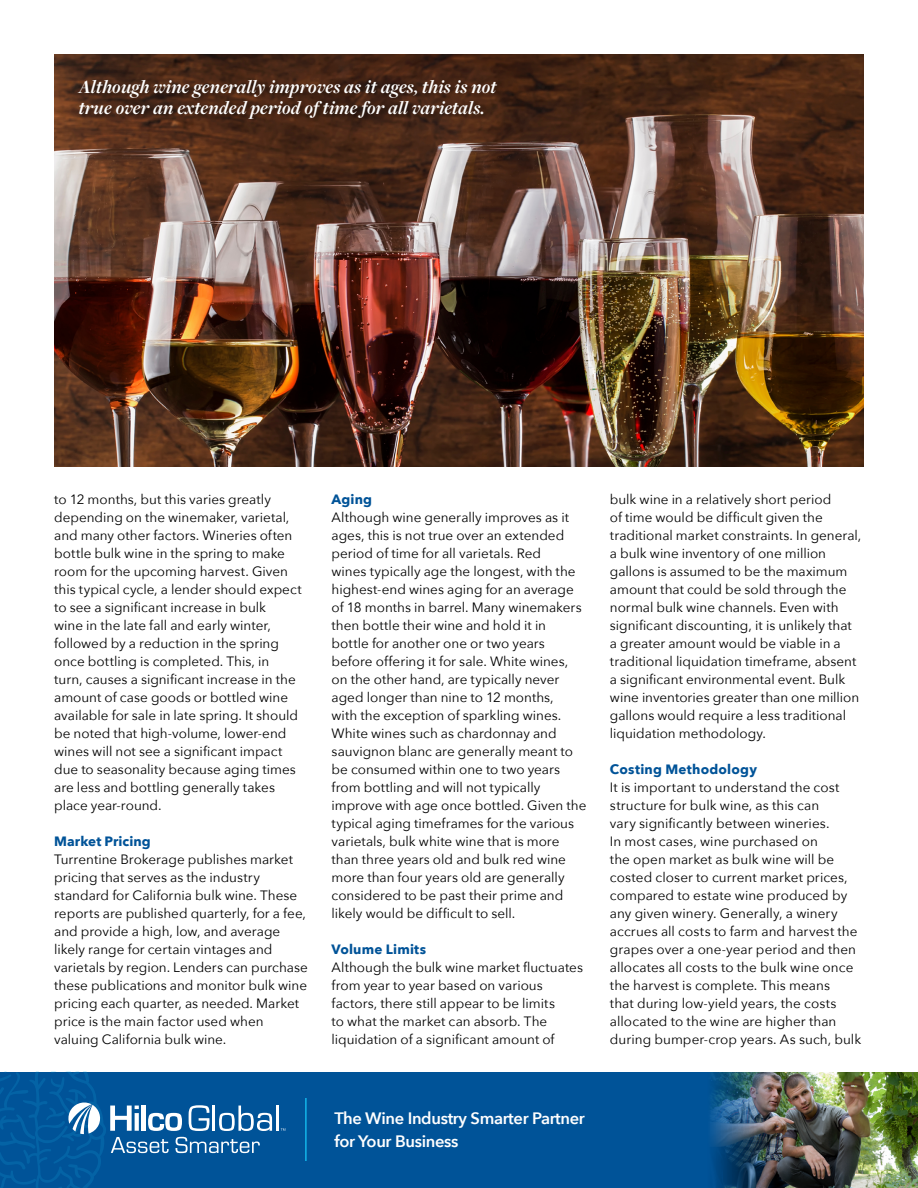
<style>
.page{position:relative;width:918px;height:1188px;background:#fff}
.page>*{position:absolute;margin:0;border:0;box-sizing:border-box;transform-origin:0 0}
.t1{font:italic 700 19.5px/21px "Freight Disp Pro";letter-spacing:.01em;color:#fff}
.t2{font:600 16.5px/23.4px "Avenir Next";letter-spacing:-.02em;color:#fff}
.t3{font:13.5px/18px "Avenir Next";color:#000}
.t4{font:700 13.5px "Avenir Next";letter-spacing:.015em;color:#005398}
</style>
<div class="page">
<img style="left:54px;top:54px;width:810px;height:413px">
<div style="left:78px;top:78px;width:425px;height:47px;background:#000;opacity:.39"></div>
<div style="left:0;top:1072px;width:918px;height:116px;background:#005398"></div>
<hr style="left:305px;top:1098px;width:2px;height:63px;background:#13b5ea">
<img style="left:710px;top:1072px;width:208px;height:116px">
<hr style="left:277px;top:1106px;width:2px;height:25px;background:#fff">
<svg style="left:0;top:1071px;width:272px;height:117px"></svg>
<h1 class="t1" style="left:79px;top:76px;width:419px">Although wine generally improves as it ages, this is not true over an extended period of time for all varietals.</h1>
<p class="t3" style="left:54px;top:490px;width:249px">to 12 months, but this varies greatly depending on the winemaker, varietal, and many other factors. Wineries often bottle bulk wine in the spring to make room for the upcoming harvest. Given this typical cycle, a lender should expect to see a significant increase in bulk<br>wine in the late fall and early winter, followed by a reduction in the spring once bottling is completed. This, in<br>turn, causes a significant increase in the amount of case goods or bottled wine available for sale in late spring. It should be noted that high-volume, lower-end wines will not see a significant impact due to seasonality because aging times are less and bottling generally takes place year-round.</p>
<p class="t4" style="left:54px;top:830px;width:98px">Market Pricing</p>
<p class="t3" style="left:54px;top:850px;width:255px">Turrentine Brokerage publishes market pricing that serves as the industry standard for California bulk wine. These reports are published quarterly, for a fee, and provide a high, low, and average likely range for certain vintages and varietals by region. Lenders can purchase these publications and monitor bulk wine pricing each quarter, as needed. Market price is the main factor used when valuing California bulk wine.</p>
<p class="t4" style="left:332px;top:487px;width:42px">Aging</p>
<p class="t3" style="left:332px;top:508px;width:256px">Although wine generally improves as it ages, this is not true over an extended period of time for all varietals. Red<br>wines typically age the longest, with the highest-end wines aging for an average of 18 months in barrel. Many winemakers then bottle their wine and hold it in bottle for another one or two years before offering it for sale. White wines, on the other hand, are typically never aged longer than nine to 12 months,<br>with the exception of sparkling wines.<br>White wines such as chardonnay and sauvignon blanc are generally meant to be consumed within one to two years from bottling and will not typically improve with age once bottled. Given the typical aging timeframes for the various varietals, bulk white wine that is more than three years old and bulk red wine more than four years old are generally considered to be past their prime and likely would be difficult to sell.</p>
<p class="t4" style="left:332px;top:937px;width:96px">Volume Limits</p>
<p class="t3" style="left:332px;top:958px;width:253px">Although the bulk wine market fluctuates from year to year based on various factors, there still appear to be limits<br>to what the market can absorb. The liquidation of a significant amount of</p>
<p class="t3" style="left:610px;top:490px;width:253px">bulk wine in a relatively short period<br>of time would be difficult given the traditional market constraints. In general, a bulk wine inventory of one million gallons is assumed to be the maximum amount that could be sold through the normal bulk wine channels. Even with significant discounting, it is unlikely that a greater amount would be viable in a traditional liquidation timeframe, absent a significant environmental event. Bulk wine inventories greater than one million gallons would require a less traditional liquidation methodology.</p>
<p class="t4" style="left:610px;top:758px;width:149px">Costing Methodology</p>
<p class="t3" style="left:610px;top:778px;width:253px">It is important to understand the cost structure for bulk wine, as this can<br>vary significantly between wineries.<br>In most cases, wine purchased on<br>the open market as bulk wine will be costed closer to current market prices, compared to estate wine produced by any given winery. Generally, a winery accrues all costs to farm and harvest the grapes over a one-year period and then allocates all costs to the bulk wine once the harvest is complete. This means<br>that during low-yield years, the costs allocated to the wine are higher than during bumper-crop years. As such, bulk</p>
<p class="t2" style="left:334px;top:1106px;width:252px">The Wine Industry Smarter Partner for Your Business</p>
</div>
